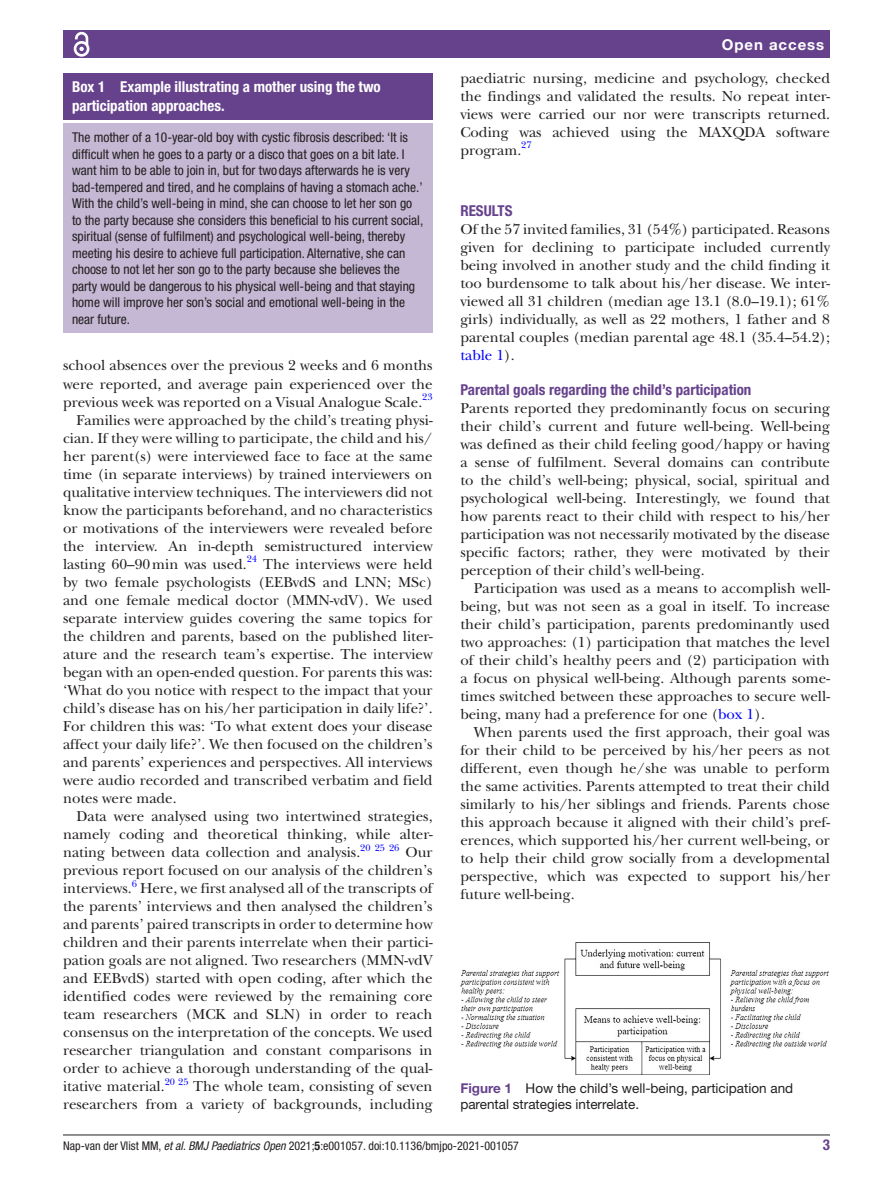
<style>
.page{position:relative;width:893px;height:1191px;background:#fff}
.page>*{position:absolute;margin:0;border:0;box-sizing:border-box;transform-origin:0 0}
.t1{font:15px/18px "New Baskerville";color:#231f20;text-align:justify}
.t2{font:700 condensed 15px/18px "Helvetica Neue LT Std";color:#fff}
.t3{font:700 condensed 15px "Helvetica Neue LT Std";color:#66428c}
.t4{font:700 15px "Helvetica Neue LT Std";letter-spacing:.065em;color:#fff}
.t5{font:condensed 13.5px/16.5px "Helvetica Neue LT Std";color:#231f20}
.t6{font:13.5px/16.5px "Helvetica Neue LT Std";color:#231f20}
.t7{font:condensed 12px "Helvetica Neue LT Std";color:#231f20}
.t8{font:9.9px "New Baskerville";color:#00f}
.s1{color:#00f}
.s2{font-weight:700;color:#66428c}
.s3{font-style:italic}
.s4{font-weight:700}
</style>
<div class="page">
<hr style="left:63px;top:1134px;width:767px;height:1px;background:#231f20">
<div style="left:63px;top:31px;width:767px;height:27px;background:#66428c"></div>
<svg style="left:73px;top:31px;width:17px;height:26px"></svg>
<div style="left:63px;top:73px;width:370px;height:46px;background:#66428c"></div>
<div style="left:63px;top:124px;width:370px;height:209px;background:#c4b8d4"></div>
<img style="left:460px;top:942px;width:369px;height:132px">
<p class="t2" style="left:72px;top:78px;width:310px">Box 1 Example illustrating a mother using the two participation approaches.</p>
<p class="t5" style="left:72px;top:129px;width:353px">The mother of a 10-year-old boy with cystic fibrosis described: ‘It is difficult when he goes to a party or a disco that goes on a bit late. I want him to be able to join in, but for two days afterwards he is very bad-tempered and tired, and he complains of having a stomach ache.’ With the child’s well-being in mind, she can choose to let her son go to the party because she considers this beneficial to his current social, spiritual (sense of fulfilment) and psychological well-being, thereby meeting his desire to achieve full participation. Alternative, she can choose to not let her son go to the party because she believes the party would be dangerous to his physical well-being and that staying home will improve her son’s social and emotional well-being in the near future.</p>
<p class="t1" style="left:63px;top:356px;width:371px">school absences over the previous 2 weeks and 6 months were reported, and average pain experienced over the previous week was reported on a Visual Analogue Scale.</p>
<p class="t8" style="left:422px;top:391px;width:12px">23</p>
<p class="t1" style="left:63px;top:411px;width:371px;text-indent:14px">Families were approached by the child’s treating physi&shy;cian. If they were willing to participate, the child and his/ her parent(s) were interviewed face to face at the same time (in separate interviews) by trained interviewers on qualitative interview techniques. The interviewers did not know the participants beforehand, and no characteristics or motivations of the interviewers were revealed before the interview. An in-depth semistructured interview lasting 60–90min was used.</p>
<p class="t8" style="left:247px;top:553px;width:12px">24</p>
<p class="t1" style="left:63px;top:555px;width:371px;text-indent:200px">The interviews were held by two female psychologists (EEBvdS and LNN; MSc) and one female medical doctor (MMN-vdV). We used separate interview guides covering the same topics for the children and parents, based on the published liter&shy;ature and the research team’s expertise. The interview began with an open-ended question. For parents this was: ‘What do you notice with respect to the impact that your child’s disease has on his/her participation in daily life?’.<br>For children this was: ‘To what extent does your disease affect your daily life?’. We then focused on the children’s and parents’ experiences and perspectives. All interviews were audio recorded and transcribed verbatim and field notes were made.</p>
<p class="t1" style="left:63px;top:807px;width:371px;text-indent:13px">Data were analysed using two intertwined strategies, namely coding and theoretical thinking, while alter&shy;nating between data collection and analysis.</p>
<p class="t8" style="left:360px;top:841px;width:41px">20 25 26</p>
<p class="t1" style="left:63px;top:843px;width:371px;text-indent:343px">Our previous report focused on our analysis of the children’s interviews.</p>
<p class="t8" style="left:132px;top:877px;width:7px">6</p>
<p class="t1" style="left:63px;top:879px;width:371px;text-indent:77px">Here, we first analysed all of the transcripts of the parents’ interviews and then analysed the children’s and parents’ paired transcripts in order to determine how children and their parents interrelate when their partici&shy;pation goals are not aligned. Two researchers (MMN-vdV and EEBvdS) started with open coding, after which the identified codes were reviewed by the remaining core team researchers (MCK and SLN) in order to reach consensus on the interpretation of the concepts. We used researcher triangulation and constant comparisons in order to achieve a thorough understanding of the qual&shy;itative material.<sup>20</sup> <sup>25</sup> The whole team, consisting of seven researchers from a variety of backgrounds, including</p>
<p class="t4" style="left:722px;top:35px;width:104px">Open access</p>
<p class="t1" style="left:460px;top:69px;width:371px">paediatric nursing, medicine and psychology, checked the findings and validated the results. No repeat inter&shy;views were carried our nor were transcripts returned.<br>Coding was achieved using the MAXQDA software program.</p>
<p class="t8" style="left:521px;top:139px;width:12px">27</p>
<p class="t3" style="left:460px;top:201px;width:54px">RESULTS</p>
<p class="t1" style="left:460px;top:220px;width:371px">Of the 57 invited families, 31 (54%) participated. Reasons given for declining to participate included currently being involved in another study and the child finding it too burdensome to talk about his/her disease. We inter&shy;viewed all 31 children (median age 13.1 (8.0–19.1); 61% girls) individually, as well as 22 mothers, 1 father and 8 parental couples (median parental age 48.1 (35.4–54.2); <span class="s1">table 1</span>).</p>
<p class="t3" style="left:460px;top:380px;width:293px">Parental goals regarding the child’s participation</p>
<p class="t1" style="left:460px;top:399px;width:371px">Parents reported they predominantly focus on securing their child’s current and future well-being. Well-being was defined as their child feeling good/happy or having a sense of fulfilment. Several domains can contribute to the child’s well-being; physical, social, spiritual and psychological well-being. Interestingly, we found that how parents react to their child with respect to his/her participation was not necessarily motivated by the disease specific factors; rather, they were motivated by their perception of their child’s well-being.</p>
<p class="t1" style="left:460px;top:579px;width:371px;text-indent:14px">Participation was used as a means to accomplish well&shy;being, but was not seen as a goal in itself. To increase their child’s participation, parents predominantly used two approaches: (1) participation that matches the level of their child’s healthy peers and (2) participation with a focus on physical well-being. Although parents some&shy;times switched between these approaches to secure well&shy;being, many had a preference for one (<span class="s1">box 1</span>).</p>
<p class="t1" style="left:460px;top:723px;width:371px;text-indent:14px">When parents used the first approach, their goal was for their child to be perceived by his/her peers as not different, even though he/she was unable to perform the same activities. Parents attempted to treat their child similarly to his/her siblings and friends. Parents chose this approach because it aligned with their child’s pref&shy;erences, which supported his/her current well-being, or to help their child grow socially from a developmental perspective, which was expected to support his/her future well-being.</p>
<p class="t6" style="left:460px;top:1079px;width:334px"><span class="s2">Figure 1</span> How the child’s well-being, participation and parental strategies interrelate.</p>
<p class="t7" style="left:63px;top:1138px;width:457px">Nap-van der Vlist MM, <span class="s3">et al</span>. <span class="s3">BMJ Paediatrics Open</span> 2021;<span class="s4">5</span>:e001057. doi:10.1136/bmjpo-2021-001057</p>
<p class="t3" style="left:823px;top:1135px;width:9px">3</p>
</div>
